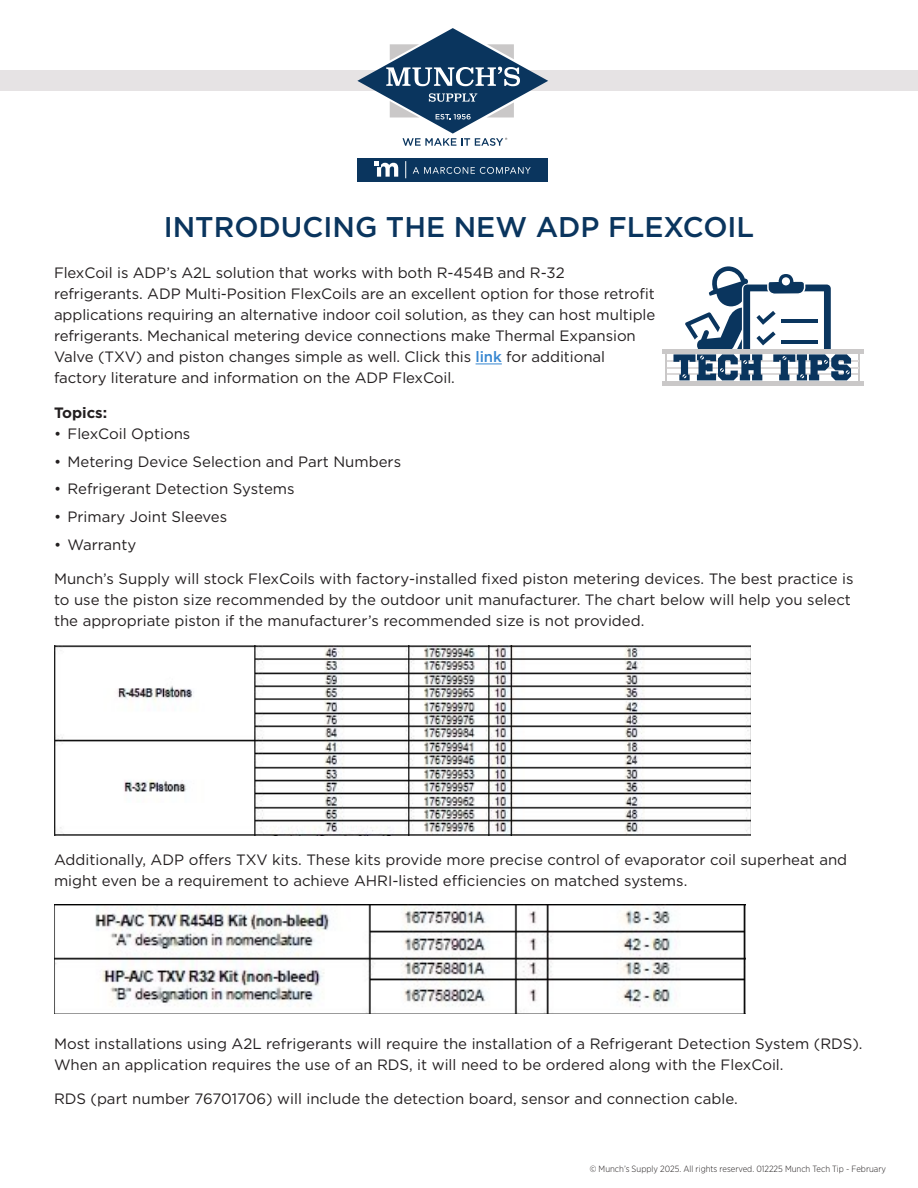
<style>
.page{position:relative;width:918px;height:1188px;background:#fff}
.page>*{position:absolute;margin:0;border:0;box-sizing:border-box;transform-origin:0 0}
.t1{font:500 28.5px "Gotham";color:#0a355e}
.Body{font:15px/21px "Gotham";color:#231f20}
.Body-2{font:700 15px "Gotham";color:#231f20}
.t2{font:300 9px "Gotham Narrow";color:#231f20}
.s1{font-weight:500;color:#3887d1}
</style>
<div class="page">
<div style="left:0;top:70px;width:918px;height:20px;background:#e6e3e4"></div>
<div style="left:357px;top:158px;width:191px;height:23px;background:#0a355e"></div>
<svg style="left:413px;top:167px;width:118px;height:7px"></svg>
<svg style="left:375px;top:161px;width:23px;height:16px"></svg>
<svg style="left:405px;top:161px;width:1px;height:17px"></svg>
<svg style="left:357px;top:28px;width:191px;height:118px"></svg>
<svg style="left:476px;top:364px;width:26px;height:1px"></svg>
<svg style="left:666px;top:354px;width:193px;height:27px"></svg>
<hr style="left:662px;top:350px;width:202px;height:4px;background:#cac8c8">
<div style="left:662px;top:381px;width:202px;height:5px;background:#cac8c8"></div>
<hr style="left:665px;top:351px;width:1px;height:31px;background:#cac8c8">
<hr style="left:859px;top:351px;width:1px;height:31px;background:#cac8c8">
<hr style="left:666px;top:367px;width:193px;height:1px;background:#dbd8d8">
<hr style="left:666px;top:360px;width:193px;height:1px;background:#dbd8d8">
<hr style="left:666px;top:374px;width:193px;height:1px;background:#dbd8d8">
<svg style="left:673px;top:266px;width:178px;height:115px"></svg>
<img style="left:54px;top:646px;width:697px;height:189px">
<img style="left:54px;top:904px;width:691px;height:110px">
<p class="t1" style="left:164px;top:208px;width:592px">INTRODUCING THE NEW ADP FLEXCOIL</p>
<p class="Body" style="left:54px;top:262px;width:603px">FlexCoil is ADP’s A2L solution that works with both R-454B and R-32 refrigerants. ADP Multi-Position FlexCoils are an excellent option for those retrofit applications requiring an alternative indoor coil solution, as they can host multiple refrigerants. Mechanical metering device connections make Thermal Expansion Valve (TXV) and piston changes simple as well. Click this <span class="s1">link</span> for additional factory literature and information on the ADP FlexCoil.</p>
<p class="Body-2" style="left:54px;top:403px;width:55px">Topics:</p>
<p class="Body" style="left:54px;top:423px;width:138px">• FlexCoil Options</p>
<p class="Body" style="left:54px;top:451px;width:349px">• Metering Device Selection and Part Numbers</p>
<p class="Body" style="left:54px;top:478px;width:242px">• Refrigerant Detection Systems</p>
<p class="Body" style="left:54px;top:506px;width:175px">• Primary Joint Sleeves</p>
<p class="Body" style="left:54px;top:534px;width:84px">• Warranty</p>
<p class="Body" style="left:54px;top:568px;width:801px">Munch’s Supply will stock FlexCoils with factory-installed fixed piston metering devices. The best practice is to use the piston size recommended by the outdoor unit manufacturer. The chart below will help you select the appropriate piston if the manufacturer’s recommended size is not provided.</p>
<p class="Body" style="left:54px;top:849px;width:795px">Additionally, ADP offers TXV kits. These kits provide more precise control of evaporator coil superheat and might even be a requirement to achieve AHRI-listed efficiencies on matched systems.</p>
<p class="Body" style="left:54px;top:1033px;width:810px">Most installations using A2L refrigerants will require the installation of a Refrigerant Detection System (RDS).<br>When an application requires the use of an RDS, it will need to be ordered along with the FlexCoil.</p>
<p class="Body" style="left:54px;top:1088px;width:685px">RDS (part number 76701706) will include the detection board, sensor and connection cable.</p>
<p class="t2" style="left:590px;top:1163px;width:298px">© Munch’s Supply 2025. All rights reserved. 012225 Munch Tech Tip - February</p>
</div>
